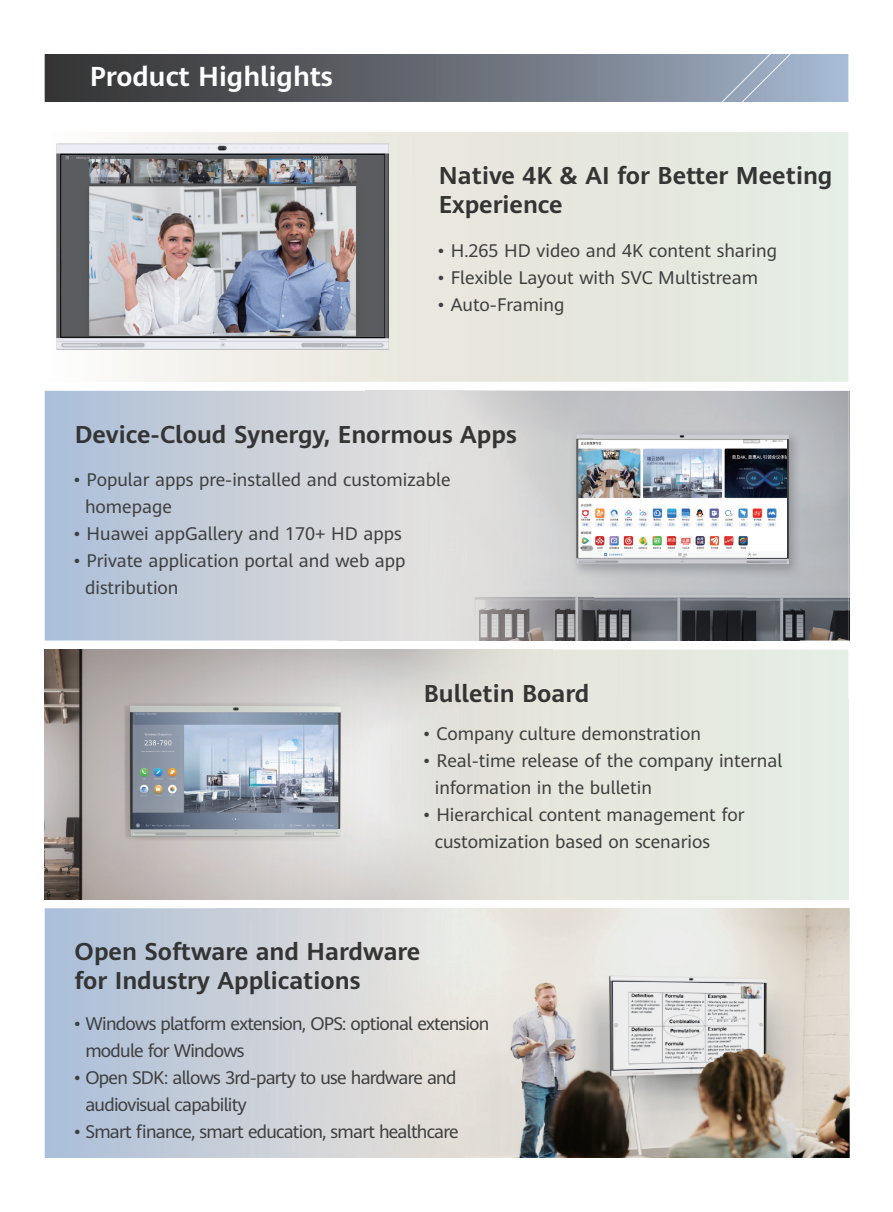
<style>
.page{position:relative;width:893px;height:1212px;background:#fff}
.page>*{position:absolute;margin:0;border:0;box-sizing:border-box;transform-origin:0 0}
.t1{font:700 27px "Huawei Sans";color:#fff}
.t2{font:700 24px/28.8px "Huawei Sans";color:#343434}
.t3{font:18px/27px "Huawei Sans";color:#3f3f40}
.t4{font:18px/27px "Huawei Sans";letter-spacing:-.04em;color:#3f3f40}
</style>
<div class="page">
<img style="left:56px;top:132px;width:792px;height:49px">
<img style="left:56px;top:181px;width:42px;height:169px">
<div style="left:367px;top:181px;width:481px;height:201px;background:#e6e7df"></div>
<svg style="left:45px;top:54px;width:803px;height:48px;background:#6a707a"></svg>
<img style="left:57px;top:144px;width:331px;height:205px">
<img style="left:848px;top:391px;width:2px;height:249px">
<img style="left:338px;top:640px;width:461px;height:1px">
<img style="left:338px;top:391px;width:255px;height:249px">
<img style="left:593px;top:391px;width:255px;height:49px">
<img style="left:747px;top:440px;width:101px;height:200px">
<img style="left:593px;top:558px;width:154px;height:82px">
<img style="left:578px;top:440px;width:209px;height:118px">
<img style="left:45px;top:649px;width:507px;height:250px">
<img style="left:216px;top:908px;width:632px;height:250px">
<h1 class="t1" style="left:90px;top:58px;width:245px">Product Highlights</h1>
<h2 class="t2" style="left:439px;top:160px;width:395px">Native 4K &amp; AI for Better Meeting<br>Experience</h2>
<p class="t3" style="left:437px;top:237px;width:341px">• H.265 HD video and 4K content sharing</p>
<p class="t3" style="left:437px;top:264px;width:322px">• Flexible Layout with SVC Multistream</p>
<p class="t3" style="left:437px;top:291px;width:129px">• Auto-Framing</p>
<h2 class="t2" style="left:75px;top:419px;width:443px">Device-Cloud Synergy, Enormous Apps</h2>
<p class="t3" style="left:85px;top:465px;width:367px;text-indent:-12px">• Popular apps pre-installed and customizable homepage</p>
<p class="t3" style="left:73px;top:519px;width:330px">• Huawei appGallery and 170+ HD apps</p>
<p class="t3" style="left:85px;top:546px;width:322px;text-indent:-12px">• Private application portal and web app distribution</p>
<h2 class="t2" style="left:424px;top:678px;width:167px">Bulletin Board</h2>
<p class="t3" style="left:423px;top:720px;width:280px">• Company culture demonstration</p>
<p class="t3" style="left:435px;top:747px;width:349px;text-indent:-12px">• Real-time release of the company internal information in the bulletin</p>
<p class="t3" style="left:435px;top:801px;width:311px;text-indent:-12px">• Hierarchical content management for customization based on scenarios</p>
<h2 class="t2" style="left:74px;top:936px;width:347px">Open Software and Hardware for Industry Applications</h2>
<p class="t4" style="left:85px;top:1009px;width:406px;text-indent:-12px">• Windows platform extension, OPS: optional extension module for Windows</p>
<p class="t4" style="left:85px;top:1063px;width:372px;text-indent:-12px">• Open SDK: allows 3rd-party to use hardware and audiovisual capability</p>
<p class="t4" style="left:73px;top:1117px;width:387px">• Smart finance, smart education, smart healthcare</p>
</div>
